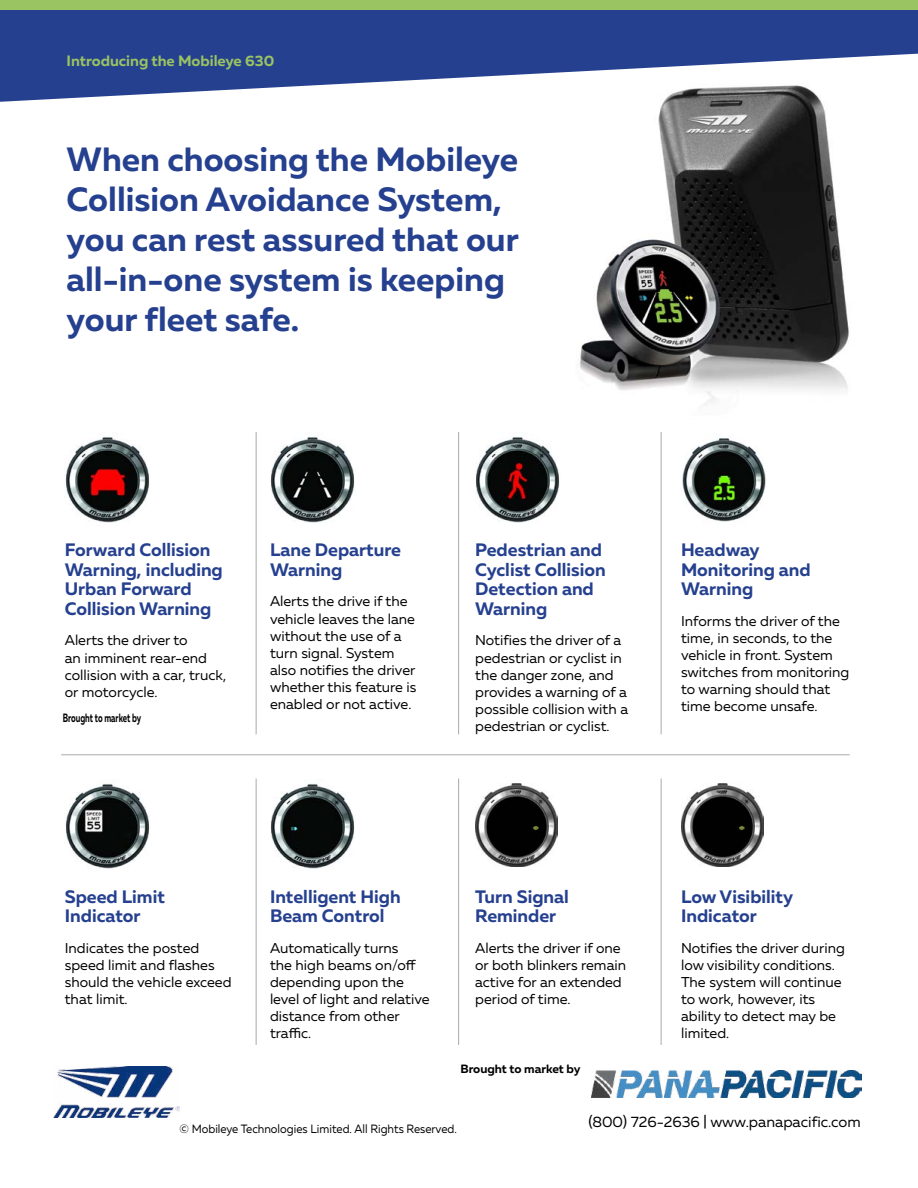
<style>
.page{position:relative;width:918px;height:1188px;background:#fff}
.page>*{position:absolute;margin:0;border:0;box-sizing:border-box;transform-origin:0 0}
.t1{font:700 33.6px/39.9px "Muller";color:#25408f}
.t2{font:700 18px/19.5px "Muller";color:#25408f}
.t3{font:15px "Muller";color:#000}
.t4{font:700 15px "Muller";color:#9ac362}
.t5{font:14.25px/17.1px "Muller";color:#000}
.t6{font:12px "Muller";color:#000;scale:.93 1}
.t7{font:700 12px "Muller";color:#000;scale:.65 1}
.t8{font:700 12px "Muller";color:#000}
</style>
<div class="page">
<img style="left:579px;top:102px;width:270px;height:353px">
<svg style="left:0;top:10px;width:918px;height:92px;fill:#25408f"></svg>
<img style="left:65px;top:437px;width:84px;height:86px">
<img style="left:66px;top:783px;width:83px;height:86px">
<img style="left:270px;top:783px;width:84px;height:86px">
<img style="left:270px;top:436px;width:84px;height:87px">
<img style="left:475px;top:436px;width:84px;height:87px">
<img style="left:681px;top:434px;width:86px;height:88px">
<img style="left:54px;top:1066px;width:126px;height:52px">
<div style="left:0;top:0;width:918px;height:10px;background:#9ac362"></div>
<img style="left:475px;top:783px;width:83px;height:83px">
<img style="left:681px;top:783px;width:83px;height:83px">
<hr style="left:61px;top:754px;width:789px;height:1px;background:#a7a9ac">
<hr style="left:661px;top:432px;width:1px;height:302px;background:#a7a9ac">
<hr style="left:661px;top:778px;width:1px;height:267px;background:#a7a9ac">
<hr style="left:458px;top:432px;width:1px;height:302px;background:#a7a9ac">
<hr style="left:458px;top:778px;width:1px;height:267px;background:#a7a9ac">
<hr style="left:256px;top:432px;width:1px;height:302px;background:#a7a9ac">
<hr style="left:256px;top:778px;width:1px;height:267px;background:#a7a9ac">
<img style="left:592px;top:1071px;width:269px;height:27px">
<p class="t4" style="left:67px;top:51px;width:209px">Introducing the Mobileye 630</p>
<h1 class="t1" style="left:67px;top:139px;width:454px">When choosing the Mobileye<br>Collision Avoidance System, you can rest assured that our all-in-one system is keeping your fleet safe.</h1>
<p class="t2" style="left:65px;top:540px;width:160px">Forward Collision<br>Warning, including<br>Urban Forward<br>Collision Warning</p>
<p class="t5" style="left:65px;top:632px;width:163px">Alerts the driver to<br>an imminent rear-end collision with a car, truck, or motorcycle.</p>
<p class="t7" style="left:63px;top:710px;width:122px">Brought to market by</p>
<p class="t2" style="left:270px;top:540px;width:133px">Lane Departure<br>Warning</p>
<p class="t5" style="left:270px;top:593px;width:148px">Alerts the drive if the vehicle leaves the lane without the use of a turn signal. System also notifies the driver whether this feature is enabled or not active.</p>
<p class="t2" style="left:475px;top:540px;width:132px">Pedestrian and<br>Cyclist Collision<br>Detection and<br>Warning</p>
<p class="t5" style="left:475px;top:632px;width:154px">Notifies the driver of a pedestrian or cyclist in the danger zone, and provides a warning of a possible collision with a pedestrian or cyclist.</p>
<p class="t2" style="left:681px;top:540px;width:131px">Headway<br>Monitoring and<br>Warning</p>
<p class="t5" style="left:681px;top:612px;width:170px">Informs the driver of the time, in seconds, to the vehicle in front. System switches from monitoring to warning should that time become unsafe.</p>
<p class="t2" style="left:65px;top:887px;width:102px">Speed Limit<br>Indicator</p>
<p class="t5" style="left:65px;top:939px;width:168px">Indicates the posted speed limit and flashes should the vehicle exceed that limit.</p>
<p class="t2" style="left:270px;top:887px;width:132px">Intelligent High<br>Beam Control</p>
<p class="t5" style="left:270px;top:939px;width:161px">Automatically turns<br>the high beams on/off depending upon the level of light and relative distance from other traffic.</p>
<p class="t2" style="left:475px;top:887px;width:95px">Turn Signal<br>Reminder</p>
<p class="t5" style="left:475px;top:939px;width:152px">Alerts the driver if one or both blinkers remain active for an extended period of time.</p>
<p class="t8" style="left:460px;top:1061px;width:122px">Brought to market by</p>
<p class="t2" style="left:681px;top:887px;width:114px">Low Visibility<br>Indicator</p>
<p class="t5" style="left:681px;top:939px;width:165px">Notifies the driver during low visibility conditions.<br>The system will continue to work, however, its ability to detect may be limited.</p>
<p class="t6" style="left:180px;top:1121px;width:300px">© Mobileye Technologies Limited. All Rights Reserved.</p>
<p class="t3" style="left:588px;top:1113px;width:274px">(800) 726-2636 | www.panapacific.com</p>
</div>
